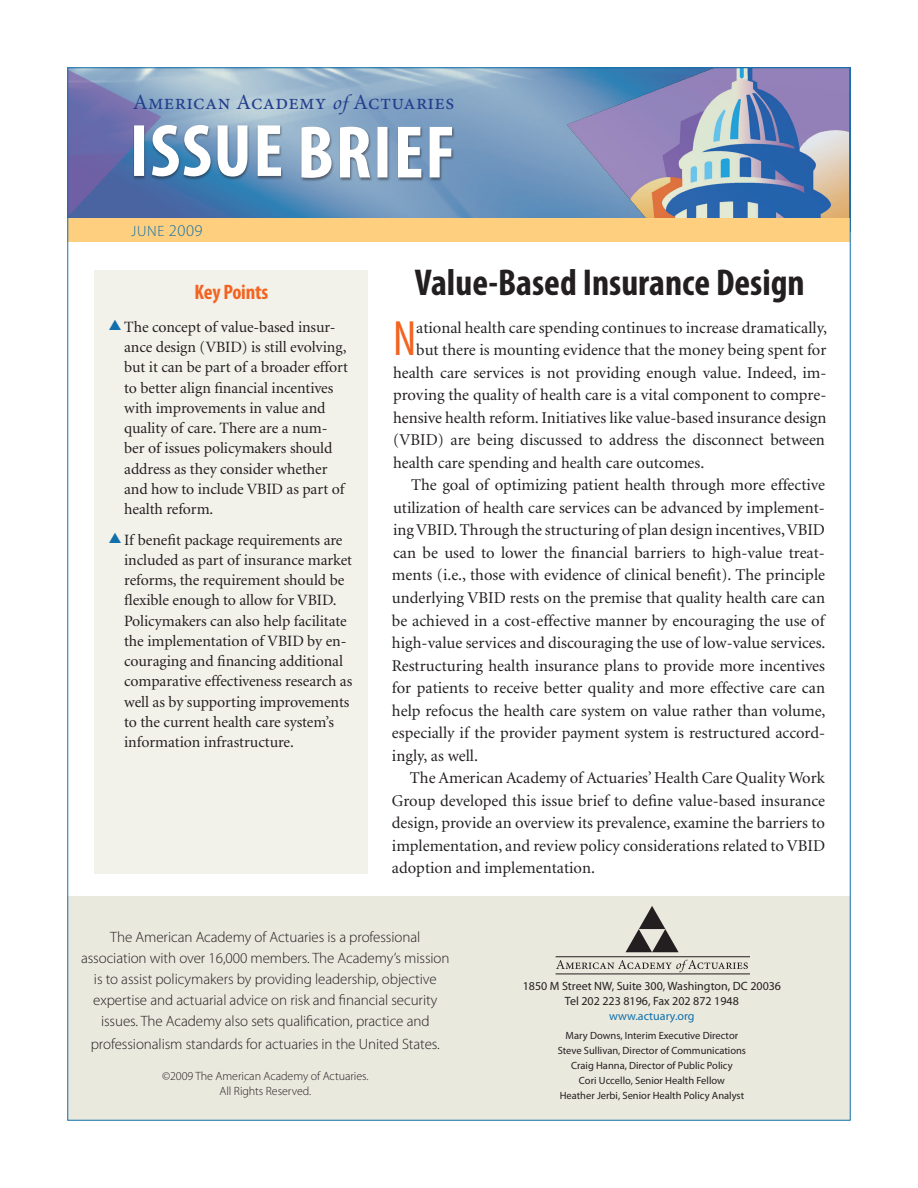
<style>
.page{position:relative;width:918px;height:1188px;background:#fff}
.page>*{position:absolute;margin:0;border:0;box-sizing:border-box;transform-origin:0 0}
.t1{font:condensed 49.95px "Myriad Pro";color:#f36421}
.t2{font:700 condensed 37.5px "Myriad Pro";color:#231f20}
.t3{font:21.75px "Minion Pro";letter-spacing:.015em;color:#253f8e}
.t4{font:700 condensed 21px "Myriad Pro";letter-spacing:-.01em;color:#f36421}
.t5{font:16.5px "Minion";color:#231f20}
.t6{font:15.75px/20.2px "Minion";letter-spacing:-.005em;color:#231f20}
.t7{font:300 15px/21px "Myriad Pro";letter-spacing:-.005em;color:#231f20;text-align:center}
.t8{font:300 15px "Myriad Pro";color:#1170ab}
.t9{font:12px/15px "Myriad Pro";color:#231f20;text-align:center}
.t10{font:300 12px/15px "Myriad Pro";letter-spacing:-.005em;color:#231f20;text-align:center}
.t11{font:12px "Myriad Pro";color:#1170ab}
.t12{font:10.5px/15px "Myriad Pro";color:#231f20;text-align:center}
.s1{font-family:"Zapf Chancery";font-weight:500;font-style:italic}
.s2{font-size:16.5px}
</style>
<div class="page">
<div style="left:68px;top:896px;width:782px;height:224px;background:#eae9de"></div>
<img style="left:69px;top:69px;width:489px;height:149px">
<img style="left:558px;top:69px;width:291px;height:149px">
<div style="left:68px;top:218px;width:782px;height:24px;background:#fecf7e"></div>
<svg style="left:69px;top:69px;width:383px;height:148px;background:#8ba4c5"></svg>
<svg style="left:626px;top:906px;width:53px;height:46px"></svg>
<svg style="left:556px;top:960px;width:192px;height:12px"></svg>
<hr style="left:556px;top:957px;width:194px;height:1px;background:#231f20">
<hr style="left:556px;top:974px;width:194px;height:1px;background:#231f20">
<div style="left:94px;top:270px;width:274px;height:603px;background:#f2f1ea"></div>
<h3 class="t3" style="left:133px;top:88px;width:323px">American Academy <span class="s1">of</span> Actuaries</h3>
<p class="t8" style="left:131px;top:223px;width:73px">JUNE <span class="s2">2009</span></p>
<p class="t4" style="left:195px;top:279px;width:75px">Key Points</p>
<p class="t6" style="left:124px;top:317px;width:225px">The concept of value-based insur&shy;ance design (VBID) is still evolving, but it can be part of a broader effort to better align financial incentives with improvements in value and quality of care. There are a num&shy;ber of issues policymakers should address as they consider whether and how to include VBID as part of health reform.</p>
<p class="t6" style="left:124px;top:530px;width:230px">If benefit package requirements are included as part of insurance market reforms, the requirement should be flexible enough to allow for VBID.<br>Policymakers can also help facilitate the implementation of VBID by en&shy;couraging and financing additional comparative effectiveness research as well as by supporting improvements to the current health care system’s information infrastructure.</p>
<h2 class="t2" style="left:415px;top:260px;width:391px">Value-Based Insurance Design</h2>
<h1 class="t1" style="left:393px;top:309px;width:25px">N</h1>
<p class="t5" style="left:416px;top:320px;width:412px">ational health care spending continues to increase dramatically,</p>
<p class="t5" style="left:416px;top:342px;width:412px">but there is mounting evidence that the money being spent for</p>
<p class="t5" style="left:393px;top:365px;width:435px">health care services is not providing enough value. Indeed, im-</p>
<p class="t5" style="left:393px;top:387px;width:435px">proving the quality of health care is a vital component to compre-</p>
<p class="t5" style="left:393px;top:410px;width:435px">hensive health reform. Initiatives like value-based insurance design</p>
<p class="t5" style="left:393px;top:432px;width:433px">(VBID) are being discussed to address the disconnect between</p>
<p class="t5" style="left:393px;top:455px;width:313px">health care spending and health care outcomes.</p>
<p class="t5" style="left:411px;top:477px;width:415px">The goal of optimizing patient health through more effective</p>
<p class="t5" style="left:393px;top:500px;width:433px">utilization of health care services can be advanced by implement-</p>
<p class="t5" style="left:393px;top:522px;width:433px">ing VBID. Through the structuring of plan design incentives, VBID</p>
<p class="t5" style="left:393px;top:545px;width:433px">can be used to lower the financial barriers to high-value treat-</p>
<p class="t5" style="left:392px;top:567px;width:435px">ments (i.e., those with evidence of clinical benefit). The principle</p>
<p class="t5" style="left:392px;top:590px;width:435px">underlying VBID rests on the premise that quality health care can</p>
<p class="t5" style="left:392px;top:612px;width:434px">be achieved in a cost-effective manner by encouraging the use of</p>
<p class="t5" style="left:392px;top:635px;width:435px">high-value services and discouraging the use of low-value services.</p>
<p class="t5" style="left:392px;top:657px;width:435px">Restructuring health insurance plans to provide more incentives</p>
<p class="t5" style="left:392px;top:680px;width:435px">for patients to receive better quality and more effective care can</p>
<p class="t5" style="left:392px;top:702px;width:435px">help refocus the health care system on value rather than volume,</p>
<p class="t5" style="left:392px;top:725px;width:435px">especially if the provider payment system is restructured accord-</p>
<p class="t5" style="left:392px;top:747px;width:88px">ingly, as well.</p>
<p class="t5" style="left:410px;top:770px;width:417px">The American Academy of Actuaries’ Health Care Quality Work</p>
<p class="t5" style="left:392px;top:792px;width:435px">Group developed this issue brief to define value-based insurance</p>
<p class="t5" style="left:392px;top:815px;width:435px">design, provide an overview its prevalence, examine the barriers to</p>
<p class="t5" style="left:392px;top:837px;width:435px">implementation, and review policy considerations related to VBID</p>
<p class="t5" style="left:392px;top:860px;width:205px">adoption and implementation.</p>
<p class="t7" style="left:81px;top:927px;width:370px">The American Academy of Actuaries is a professional association with over 16,000 members. The Academy’s mission is to assist policymakers by providing leadership, objective expertise and actuarial advice on risk and financial security issues. The Academy also sets qualification, practice and</p>
<p class="t7" style="left:91px;top:1034px;width:351px">professionalism standards for actuaries in the United States.</p>
<p class="t10" style="left:162px;top:1069px;width:208px">©2009 The American Academy of Actuaries.<br>All Rights Reserved.</p>
<p class="t9" style="left:523px;top:978px;width:260px">1850 M Street NW, Suite 300, Washington, DC 20036<br>Tel 202 223 8196, Fax 202 872 1948</p>
<p class="t11" style="left:609px;top:1009px;width:87px">www.actuary.org</p>
<p class="t12" style="left:558px;top:1028px;width:190px">Mary Downs, Interim Executive Director Steve Sullivan, Director of Communications Craig Hanna, Director of Public Policy<br>Cori Uccello, Senior Health Fellow<br>Heather Jerbi, Senior Health Policy Analyst</p>
</div>
